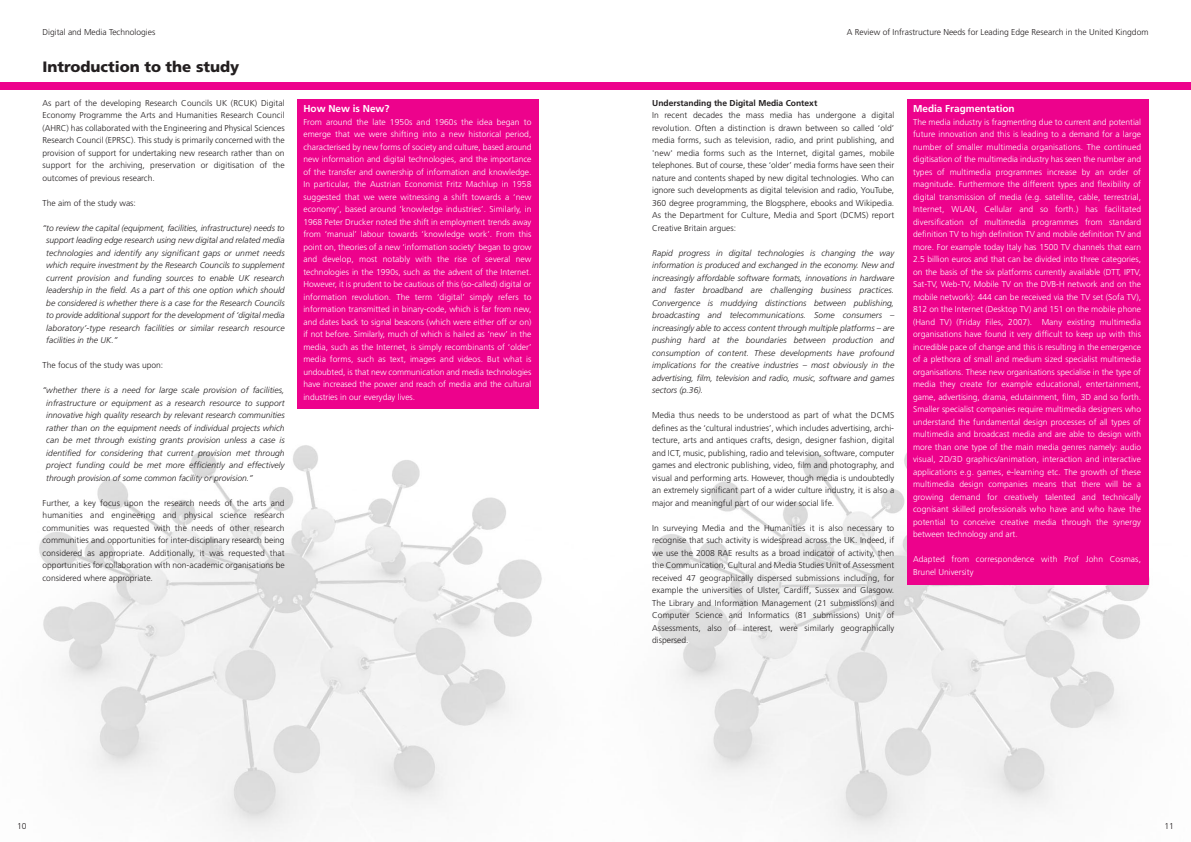
<style>
.page{position:relative;width:1191px;height:842px;background:#fff}
.page>*{position:absolute;margin:0;border:0;box-sizing:border-box;transform-origin:0 0}
.t1{font:900 15px "Frutiger";color:#231f20}
.t2{font:700 10px "Frutiger";color:#fff}
.t3{font:300 8.5px/12.5px "Frutiger";color:#fff;text-align:justify}
.t4{font:300 8.5px/12.5px "Frutiger";color:#231f20;text-align:justify}
.t5{font:italic 300 8.5px/12.5px "Frutiger";color:#231f20;text-align:justify}
.t6{font:700 8.5px "Frutiger";color:#231f20}
</style>
<div class="page">
<div style="left:0;top:82px;width:596px;height:7px;background:#ed028c"></div>
<div style="left:596px;top:82px;width:594px;height:7px;background:#ed028c"></div>
<img style="left:39px;top:445px;width:503px;height:390px">
<img style="left:653px;top:372px;width:497px;height:463px">
<div style="left:907px;top:99px;width:241px;height:485px;background:#ed028c"></div>
<div style="left:297px;top:99px;width:242px;height:310px;background:#ed028c"></div>
<p class="t4" style="left:43px;top:26px;width:114px">Digital and Media Technologies</p>
<p class="t4" style="left:846px;top:26px;width:303px">A Review of Infrastructure Needs for Leading Edge Research in the United Kingdom</p>
<h1 class="t1" style="left:43px;top:58px;width:198px">Introduction to the study</h1>
<p class="t4" style="left:43px;top:96px;width:244px">As part of the developing Research Councils UK (RCUK) Digital Economy Programme the Arts and Humanities Research Council (AHRC) has collaborated with the Engineering and Physical Sciences Research Council (EPRSC). This study is primarily concerned with the provision of support for undertaking new research rather than on support for the archiving, preservation or digitisation of the outcomes of previous research.</p>
<p class="t4" style="left:43px;top:196px;width:95px">The aim of the study was:</p>
<p class="t5" style="left:46px;top:221px;width:240px;text-indent:-4px">“to review the capital (equipment, facilities, infrastructure) needs to support leading edge research using new digital and related media technologies and identify any significant gaps or unmet needs which require investment by the Research Councils to supplement current provision and funding sources to enable UK research leadership in the field. As a part of this one option which should be considered is whether there is a case for the Research Councils to provide additional support for the development of ‘digital media laboratory’-type research facilities or similar research resource facilities in the UK.”</p>
<p class="t4" style="left:43px;top:359px;width:122px">The focus of the study was upon:</p>
<p class="t5" style="left:46px;top:384px;width:240px;text-indent:-4px">“whether there is a need for large scale provision of facilities, infrastructure or equipment as a research resource to support innovative high quality research by relevant research communities rather than on the equipment needs of individual projects which can be met through existing grants provision unless a case is identified for considering that current provision met through project funding could be met more efficiently and effectively through provision of some common facility or provision.”</p>
<p class="t4" style="left:43px;top:496px;width:244px">Further, a key focus upon the research needs of the arts and humanities and engineering and physical science research communities was requested with the needs of other research communities and opportunities for inter-disciplinary research being considered as appropriate. Additionally, it was requested that opportunities for collaboration with non-academic organisations be considered where appropriate.</p>
<p class="t2" style="left:303px;top:103px;width:88px">How New is New?</p>
<p class="t3" style="left:303px;top:116px;width:229px">From around the late 1950s and 1960s the idea began to emerge that we were shifting into a new historical period, characterised by new forms of society and culture, based around new information and digital technologies, and the importance of the transfer and ownership of information and knowledge.<br>In particular, the Austrian Economist Fritz Machlup in 1958 suggested that we were witnessing a shift towards a ‘new economy’, based around ‘knowledge industries’. Similarly, in 1968 Peter Drucker noted the shift in employment trends away from ‘manual’ labour towards ‘knowledge work’. From this point on, theories of a new ‘information society’ began to grow and develop, most notably with the rise of several new technologies in the 1990s, such as the advent of the Internet.<br>However, it is prudent to be cautious of this (so-called) digital or information revolution. The term ‘digital’ simply refers to information transmitted in binary-code, which is far from new, and dates back to signal beacons (which were either off or on) if not before. Similarly, much of which is hailed as ‘new’ in the media, such as the Internet, is simply recombinants of ‘older’ media forms, such as text, images and videos. But what is undoubted, is that new communication and media technologies have increased the power and reach of media and the cultural industries in our everyday lives.</p>
<p class="t6" style="left:652px;top:98px;width:167px">Understanding the Digital Media Context</p>
<p class="t4" style="left:652px;top:109px;width:244px">In recent decades the mass media has undergone a digital revolution. Often a distinction is drawn between so called ‘old’ media forms, such as television, radio, and print publishing, and 'new' media forms such as the Internet, digital games, mobile telephones. But of course, these ‘older’ media forms have seen their nature and contents shaped by new digital technologies. Who can ignore such developments as digital television and radio, YouTube, 360 degree programming, the Blogsphere, ebooks and Wikipedia.<br>As the Department for Culture, Media and Sport (DCMS) report Creative Britain argues:</p>
<p class="t5" style="left:652px;top:246px;width:244px">Rapid progress in digital technologies is changing the way information is produced and exchanged in the economy. New and increasingly affordable software formats, innovations in hardware and faster broadband are challenging business practices.<br>Convergence is muddying distinctions between publishing, broadcasting and telecommunications. Some consumers – increasingly able to access content through multiple platforms – are pushing hard at the boundaries between production and consumption of content. These developments have profound implications for the creative industries – most obviously in the advertising, film, television and radio, music, software and games sectors (p.36).</p>
<p class="t4" style="left:652px;top:409px;width:244px">Media thus needs to be understood as part of what the DCMS defines as the ‘cultural industries’, which includes advertising, archi&shy;tecture, arts and antiques crafts, design, designer fashion, digital and ICT, music, publishing, radio and television, software, computer games and electronic publishing, video, film and photography, and visual and performing arts. However, though media is undoubtedly an extremely significant part of a wider culture industry, it is also a major and meaningful part of our wider social life.</p>
<p class="t4" style="left:652px;top:521px;width:244px">In surveying Media and the Humanities it is also necessary to recognise that such activity is widespread across the UK. Indeed, if we use the 2008 RAE results as a broad indicator of activity, then the Communication, Cultural and Media Studies Unit of Assessment received 47 geographically dispersed submissions including, for example the universities of Ulster, Cardiff, Sussex and Glasgow.<br>The Library and Information Management (21 submissions) and Computer Science and Informatics (81 submissions) Unit of Assessments, also of interest, were similarly geographically dispersed.</p>
<p class="t2" style="left:913px;top:103px;width:103px">Media Fragmentation</p>
<p class="t3" style="left:913px;top:116px;width:229px">The media industry is fragmenting due to current and potential future innovation and this is leading to a demand for a large number of smaller multimedia organisations. The continued digitisation of the multimedia industry has seen the number and types of multimedia programmes increase by an order of magnitude. Furthermore the different types and flexibility of digital transmission of media (e.g. satellite, cable, terrestrial, Internet, WLAN, Cellular and so forth.) has facilitated diversification of multimedia programmes from standard definition TV to high definition TV and mobile definition TV and more. For example today Italy has 1500 TV channels that earn 2.5 billion euros and that can be divided into three categories, on the basis of the six platforms currently available (DTT, IPTV, Sat-TV, Web-TV, Mobile TV on the DVB-H network and on the mobile network): 444 can be received via the TV set (Sofa TV), 812 on the Internet (Desktop TV) and 151 on the mobile phone (Hand TV) (Friday Files, 2007). Many existing multimedia organisations have found it very difficult to keep up with this incredible pace of change and this is resulting in the emergence of a plethora of small and medium sized specialist multimedia organisations. These new organisations specialise in the type of media they create for example educational, entertainment, game, advertising, drama, edutainment, film, 3D and so forth.<br>Smaller specialist companies require multimedia designers who understand the fundamental design processes of all types of multimedia and broadcast media and are able to design with more than one type of the main media genres namely: audio visual, 2D/3D graphics/animation, interaction and interactive applications e.g. games, e-learning etc. The growth of these multimedia design companies means that there will be a growing demand for creatively talented and technically cognisant skilled professionals who have and who have the potential to conceive creative media through the synergy between technology and art.</p>
<p class="t3" style="left:913px;top:553px;width:229px">Adapted from correspondence with Prof John Cosmas,<br>Brunel University</p>
<p class="t4" style="left:17px;top:820px;width:11px">10</p>
<p class="t4" style="left:1164px;top:820px;width:11px">11</p>
</div>
